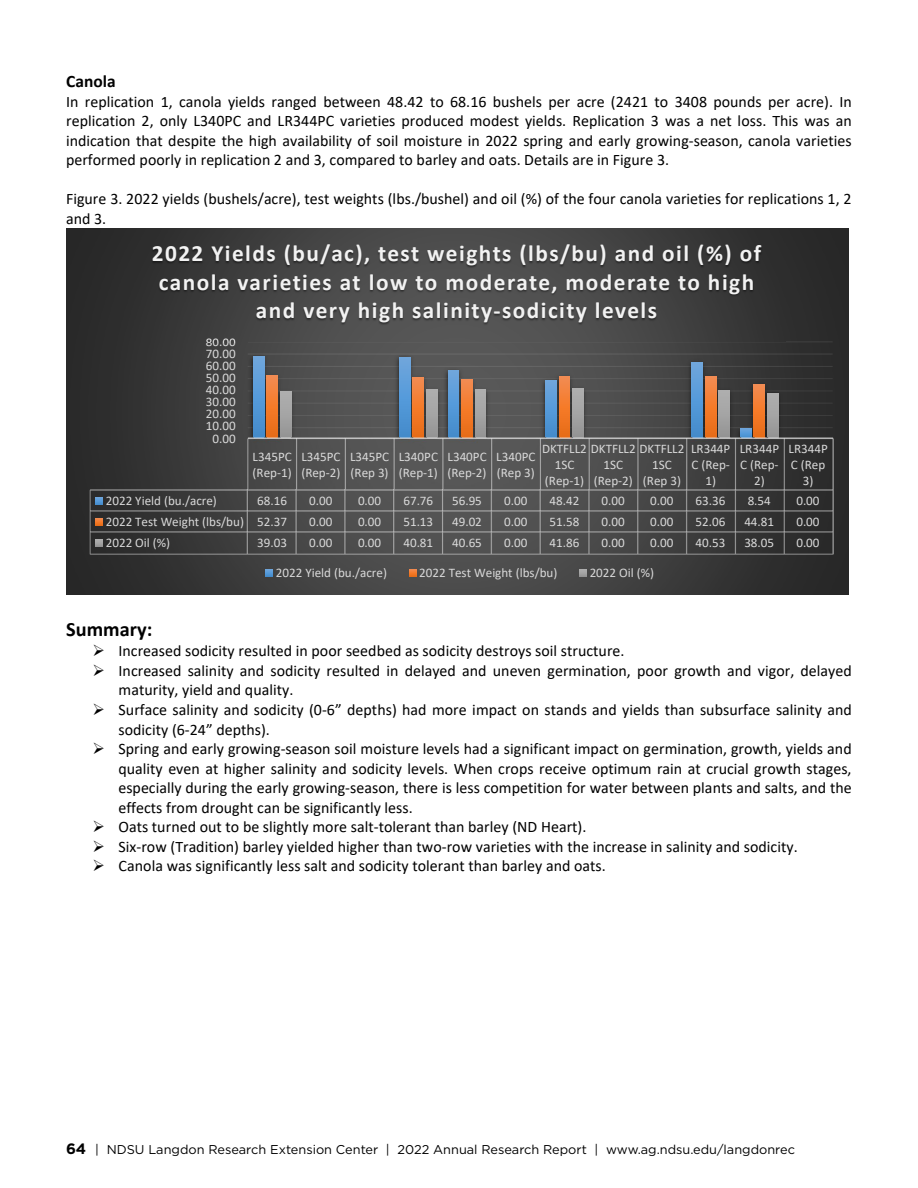
<style>
.page{position:relative;width:918px;height:1188px;background:#fff}
.page>*{position:absolute;margin:0;border:0;box-sizing:border-box;transform-origin:0 0}
.t1{font:700 23.25px/28.3px "Calibri";letter-spacing:.065em;color:#f2f2f2;text-align:center}
.t2{font:700 20.4px "Calibri";color:#000}
.t3{font:700 17.4px "Calibri";color:#000}
.t4{font:16.05px/19.5px "Calibri";color:#000}
.t5{font:13.05px/16px "Calibri";color:#d9d9d9}
.t6{font:12.75px "Gotham";color:#000}
.s1{font-weight:700;font-size:15px}
</style>
<div class="page">
<img style="left:66px;top:228px;width:782px;height:366px">
<img style="left:247px;top:342px;width:587px;height:98px">
<img style="left:253px;top:357px;width:11px;height:81px">
<img style="left:399px;top:357px;width:11px;height:81px">
<img style="left:448px;top:370px;width:11px;height:68px">
<img style="left:546px;top:381px;width:10px;height:57px">
<img style="left:692px;top:363px;width:11px;height:75px">
<svg style="left:740px;top:428px;width:11px;height:10px"></svg>
<img style="left:267px;top:376px;width:11px;height:62px">
<img style="left:413px;top:377px;width:11px;height:61px">
<img style="left:462px;top:380px;width:11px;height:58px">
<img style="left:559px;top:377px;width:11px;height:61px">
<img style="left:705px;top:376px;width:11px;height:62px">
<img style="left:754px;top:385px;width:11px;height:53px">
<img style="left:280px;top:392px;width:11px;height:46px">
<img style="left:426px;top:390px;width:11px;height:48px">
<img style="left:475px;top:390px;width:11px;height:48px">
<img style="left:573px;top:388px;width:10px;height:50px">
<img style="left:719px;top:390px;width:11px;height:48px">
<img style="left:767px;top:393px;width:11px;height:45px">
<img style="left:247px;top:438px;width:586px;height:52px">
<img style="left:90px;top:490px;width:743px;height:21px">
<svg style="left:96px;top:497px;width:7px;height:8px"></svg>
<img style="left:90px;top:511px;width:743px;height:21px">
<svg style="left:96px;top:518px;width:7px;height:7px"></svg>
<img style="left:90px;top:532px;width:743px;height:23px">
<svg style="left:96px;top:539px;width:7px;height:7px"></svg>
<img style="left:135px;top:231px;width:651px;height:112px">
<svg style="left:266px;top:569px;width:7px;height:8px"></svg>
<svg style="left:409px;top:569px;width:7px;height:8px"></svg>
<svg style="left:579px;top:569px;width:8px;height:8px"></svg>
<p class="t3" style="left:66px;top:69px;width:51px">Canola</p>
<p class="t4" style="left:66px;top:91px;width:787px;text-align:justify">In replication 1, canola yields ranged between 48.42 to 68.16 bushels per acre (2421 to 3408 pounds per acre). In replication 2, only L340PC and LR344PC varieties produced modest yields. Replication 3 was a net loss. This was an indication that despite the high availability of soil moisture in 2022 spring and early growing‐season, canola varieties performed poorly in replication 2 and 3, compared to barley and oats. Details are in Figure 3.</p>
<p class="t4" style="left:66px;top:189px;width:787px">Figure 3. 2022 yields (bushels/acre), test weights (lbs./bushel) and oil (%) of the four canola varieties for replications 1, 2 and 3.</p>
<p class="t1" style="left:152px;top:239px;width:611px">2022 Yields (bu/ac), test weights (lbs/bu) and oil (%) of canola varieties at low to moderate, moderate to high and very high salinity‐sodicity levels</p>
<p class="t5" style="left:206px;top:334px;width:31px">80.00</p>
<p class="t5" style="left:206px;top:346px;width:31px">70.00</p>
<p class="t5" style="left:206px;top:358px;width:31px">60.00</p>
<p class="t5" style="left:206px;top:370px;width:31px">50.00</p>
<p class="t5" style="left:206px;top:382px;width:31px">40.00</p>
<p class="t5" style="left:206px;top:394px;width:31px">30.00</p>
<p class="t5" style="left:206px;top:406px;width:31px">20.00</p>
<p class="t5" style="left:206px;top:418px;width:31px">10.00</p>
<p class="t5" style="left:212px;top:430px;width:25px">0.00</p>
<p class="t5" style="left:253px;top:448px;width:41px">L345PC (Rep‐1)</p>
<p class="t5" style="left:301px;top:448px;width:41px">L345PC (Rep‐2)</p>
<p class="t5" style="left:350px;top:448px;width:41px">L345PC (Rep 3)</p>
<p class="t5" style="left:399px;top:448px;width:41px">L340PC (Rep‐1)</p>
<p class="t5" style="left:448px;top:448px;width:41px">L340PC (Rep‐2)</p>
<p class="t5" style="left:496px;top:448px;width:41px">L340PC (Rep 3)</p>
<p class="t5" style="left:542px;top:440px;width:144px">DKTFLL2 DKTFLL2 DKTFLL2</p>
<p class="t5" style="left:555px;top:456px;width:21px">1SC</p>
<p class="t5" style="left:545px;top:472px;width:41px">(Rep‐1)</p>
<p class="t5" style="left:594px;top:456px;width:41px;text-align:center">1SC (Rep‐2)</p>
<p class="t5" style="left:643px;top:456px;width:40px;text-align:center">1SC (Rep 3)</p>
<p class="t5" style="left:691px;top:440px;width:41px;text-align:center">LR344P<br>C (Rep‐<br>1)</p>
<p class="t5" style="left:740px;top:440px;width:41px;text-align:center">LR344P<br>C (Rep‐<br>2)</p>
<p class="t5" style="left:788px;top:440px;width:41px;text-align:center">LR344P<br>C (Rep<br>3)</p>
<p class="t5" style="left:106px;top:492px;width:113px">2022 Yield (bu./acre)</p>
<p class="t5" style="left:257px;top:492px;width:31px">68.16</p>
<p class="t5" style="left:309px;top:492px;width:25px">0.00</p>
<p class="t5" style="left:358px;top:492px;width:25px">0.00</p>
<p class="t5" style="left:403px;top:492px;width:31px">67.76</p>
<p class="t5" style="left:452px;top:492px;width:31px">56.95</p>
<p class="t5" style="left:504px;top:492px;width:25px">0.00</p>
<p class="t5" style="left:550px;top:492px;width:31px">48.42</p>
<p class="t5" style="left:602px;top:492px;width:25px">0.00</p>
<p class="t5" style="left:650px;top:492px;width:25px">0.00</p>
<p class="t5" style="left:696px;top:492px;width:31px">63.36</p>
<p class="t5" style="left:748px;top:492px;width:25px">8.54</p>
<p class="t5" style="left:796px;top:492px;width:25px">0.00</p>
<p class="t5" style="left:106px;top:513px;width:183px">2022 Test Weight (lbs/bu) 52.37</p>
<p class="t5" style="left:309px;top:513px;width:25px">0.00</p>
<p class="t5" style="left:358px;top:513px;width:25px">0.00</p>
<p class="t5" style="left:403px;top:513px;width:31px">51.13</p>
<p class="t5" style="left:452px;top:513px;width:31px">49.02</p>
<p class="t5" style="left:504px;top:513px;width:25px">0.00</p>
<p class="t5" style="left:550px;top:513px;width:31px">51.58</p>
<p class="t5" style="left:602px;top:513px;width:25px">0.00</p>
<p class="t5" style="left:650px;top:513px;width:25px">0.00</p>
<p class="t5" style="left:696px;top:513px;width:31px">52.06</p>
<p class="t5" style="left:744px;top:513px;width:31px">44.81</p>
<p class="t5" style="left:796px;top:513px;width:25px">0.00</p>
<p class="t5" style="left:106px;top:534px;width:66px">2022 Oil (%)</p>
<p class="t5" style="left:257px;top:534px;width:31px">39.03</p>
<p class="t5" style="left:309px;top:534px;width:25px">0.00</p>
<p class="t5" style="left:358px;top:534px;width:25px">0.00</p>
<p class="t5" style="left:403px;top:534px;width:31px">40.81</p>
<p class="t5" style="left:452px;top:534px;width:31px">40.65</p>
<p class="t5" style="left:504px;top:534px;width:25px">0.00</p>
<p class="t5" style="left:550px;top:534px;width:31px">41.86</p>
<p class="t5" style="left:602px;top:534px;width:25px">0.00</p>
<p class="t5" style="left:650px;top:534px;width:25px">0.00</p>
<p class="t5" style="left:696px;top:534px;width:31px">40.53</p>
<p class="t5" style="left:744px;top:534px;width:31px">38.05</p>
<p class="t5" style="left:796px;top:534px;width:25px">0.00</p>
<p class="t5" style="left:276px;top:564px;width:113px">2022 Yield (bu./acre)</p>
<p class="t5" style="left:419px;top:564px;width:140px">2022 Test Weight (lbs/bu)</p>
<p class="t5" style="left:590px;top:564px;width:66px">2022 Oil (%)</p>
<p class="t2" style="left:66px;top:614px;width:88px">Summary:</p>
<p class="t4" style="left:92px;top:641px;width:534px">➢ Increased sodicity resulted in poor seedbed as sodicity destroys soil structure.</p>
<p class="t4" style="left:119px;top:660px;width:735px;text-indent:-26px">➢ Increased salinity and sodicity resulted in delayed and uneven germination, poor growth and vigor, delayed maturity, yield and quality.</p>
<p class="t4" style="left:119px;top:700px;width:735px;text-indent:-26px">➢ Surface salinity and sodicity (0‐6” depths) had more impact on stands and yields than subsurface salinity and sodicity (6‐24” depths).</p>
<p class="t4" style="left:118px;top:739px;width:735px;text-align:justify;text-indent:-26px">➢ Spring and early growing‐season soil moisture levels had a significant impact on germination, growth, yields and quality even at higher salinity and sodicity levels. When crops receive optimum rain at crucial growth stages, especially during the early growing‐season, there is less competition for water between plants and salts, and the effects from drought can be significantly less.</p>
<p class="t4" style="left:92px;top:817px;width:496px">➢ Oats turned out to be slightly more salt‐tolerant than barley (ND Heart).</p>
<p class="t4" style="left:92px;top:836px;width:707px">➢ Six‐row (Tradition) barley yielded higher than two‐row varieties with the increase in salinity and sodicity.</p>
<p class="t4" style="left:92px;top:856px;width:515px">➢ Canola was significantly less salt and sodicity tolerant than barley and oats.</p>
<p class="t6" style="left:66px;top:1141px;width:730px"><span class="s1">64</span> | NDSU Langdon Research Extension Center | 2022 Annual Research Report | www.ag.ndsu.edu/langdonrec</p>
</div>
